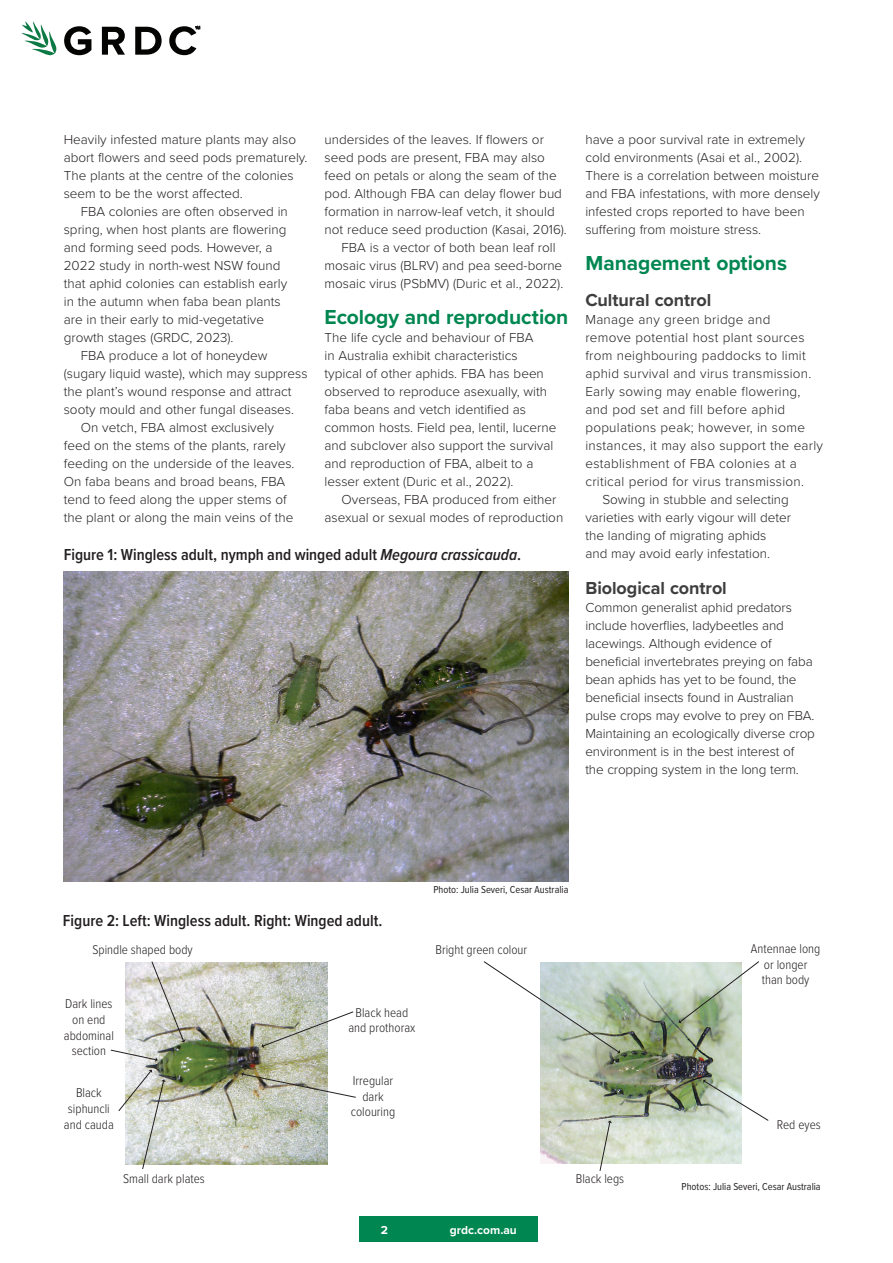
<style>
.page{position:relative;width:893px;height:1263px;background:#fff}
.page>*{position:absolute;margin:0;border:0;box-sizing:border-box;transform-origin:0 0}
._002_Precede{font:700 21px "Proxima Nova";letter-spacing:-.005em;color:#008751}
._004_Green_subhead_B{font:700 18px "Proxima Nova";letter-spacing:-.005em;color:#3e3e3f}
._11_Table_head{font:600 16.5px "Proxima Nova Cond";color:#231f20}
._003_Body{font:300 13.5px/18px "Proxima Nova";color:#231f20}
._003_Body_fullout{font:300 13.5px/18px "Proxima Nova";color:#231f20}
._003_Body_fullout-2{font:300 13.5px/18px "Proxima Nova";letter-spacing:.02em;color:#231f20}
.t1{font:300 13.2px/15.8px "Proxima Nova Cond";color:#231f20;text-align:center}
.t2{font:700 12px "Proxima Nova";color:#fff}
._009_Credit{font:10.5px "Proxima Nova Cond";color:#231f20}
.s1{font-style:italic}
</style>
<div class="page">
<div style="left:360px;top:1216px;width:178px;height:26px;background:#008751"></div>
<svg style="left:21px;top:21px;width:36px;height:34px"></svg>
<svg style="left:64px;top:26px;width:27px;height:29px"></svg>
<svg style="left:102px;top:27px;width:23px;height:28px"></svg>
<svg style="left:135px;top:27px;width:27px;height:28px"></svg>
<svg style="left:169px;top:26px;width:31px;height:29px"></svg>
<img style="left:64px;top:571px;width:504px;height:311px">
<img style="left:541px;top:962px;width:201px;height:202px">
<img style="left:126px;top:962px;width:201px;height:202px">
<svg style="left:151px;top:961px;width:34px;height:81px"></svg>
<svg style="left:261px;top:1011px;width:93px;height:37px"></svg>
<svg style="left:241px;top:1072px;width:115px;height:26px"></svg>
<svg style="left:110px;top:1050px;width:48px;height:12px"></svg>
<svg style="left:118px;top:1070px;width:48px;height:99px"></svg>
<svg style="left:679px;top:961px;width:80px;height:62px"></svg>
<svg style="left:600px;top:1120px;width:12px;height:51px"></svg>
<svg style="left:483px;top:961px;width:137px;height:93px"></svg>
<svg style="left:703px;top:1079px;width:66px;height:42px"></svg>
<p class="_003_Body" style="left:325px;top:130px;width:244px">undersides of the leaves. If flowers or seed pods are present, FBA may also feed on petals or along the seam of the pod. Although FBA can delay flower bud formation in narrow-leaf vetch, it should not reduce seed production (Kasai, 2016).</p>
<p class="_003_Body" style="left:325px;top:238px;width:240px;text-indent:17px">FBA is a vector of both bean leaf roll mosaic virus (BLRV) and pea seed-borne mosaic virus (PSbMV) (Duric et al., 2022).</p>
<p class="_002_Precede" style="left:325px;top:301px;width:245px">Ecology and reproduction</p>
<p class="_003_Body_fullout" style="left:325px;top:328px;width:233px">The life cycle and behaviour of FBA<br>in Australia exhibit characteristics typical of other aphids. FBA has been observed to reproduce asexually, with faba beans and vetch identified as common hosts. Field pea, lentil, lucerne and subclover also support the survival and reproduction of FBA, albeit to a lesser extent (Duric et al., 2022).</p>
<p class="_003_Body" style="left:325px;top:490px;width:240px;text-indent:17px">Overseas, FBA produced from either asexual or sexual modes of reproduction</p>
<p class="_003_Body_fullout" style="left:64px;top:130px;width:245px">Heavily infested mature plants may also abort flowers and seed pods prematurely.<br>The plants at the centre of the colonies seem to be the worst affected.</p>
<p class="_003_Body" style="left:64px;top:202px;width:226px;text-indent:17px">FBA colonies are often observed in spring, when host plants are flowering and forming seed pods. However, a 2022 study in north-west NSW found that aphid colonies can establish early in the autumn when faba bean plants are in their early to mid-vegetative growth stages (GRDC, 2023).</p>
<p class="_003_Body" style="left:64px;top:346px;width:245px;text-indent:17px">FBA produce a lot of honeydew (sugary liquid waste), which may suppress the plant’s wound response and attract sooty mould and other fungal diseases.</p>
<p class="_003_Body" style="left:64px;top:418px;width:232px;text-indent:17px">On vetch, FBA almost exclusively feed on the stems of the plants, rarely feeding on the underside of the leaves.<br>On faba beans and broad beans, FBA tend to feed along the upper stems of the plant or along the main veins of the</p>
<p class="_11_Table_head" style="left:64px;top:542px;width:459px">Figure 1: Wingless adult, nymph and winged adult <span class="s1">Megoura crassicauda</span>.</p>
<p class="_003_Body" style="left:585px;top:130px;width:236px">have a poor survival rate in extremely cold environments (Asai et al., 2002).<br>There is a correlation between moisture and FBA infestations, with more densely infested crops reported to have been suffering from moisture stress.</p>
<p class="_002_Precede" style="left:585px;top:247px;width:203px">Management options</p>
<p class="_004_Green_subhead_B" style="left:585px;top:287px;width:128px">Cultural control</p>
<p class="_003_Body_fullout-2" style="left:585px;top:310px;width:239px">Manage any green bridge and<br>remove potential host plant sources from neighbouring paddocks to limit aphid survival and virus transmission.<br>Early sowing may enable flowering, and pod set and fill before aphid populations peak; however, in some instances, it may also support the early establishment of FBA colonies at a critical period for virus transmission.</p>
<p class="_003_Body" style="left:585px;top:490px;width:207px;text-indent:17px">Sowing in stubble and selecting varieties with early vigour will deter the landing of migrating aphids and may avoid early infestation.</p>
<p class="_004_Green_subhead_B" style="left:585px;top:575px;width:143px">Biological control</p>
<p class="_003_Body_fullout" style="left:585px;top:598px;width:231px">Common generalist aphid predators include hoverflies, ladybeetles and lacewings. Although evidence of beneficial invertebrates preying on faba bean aphids has yet to be found, the beneficial insects found in Australian pulse crops may evolve to prey on FBA.<br>Maintaining an ecologically diverse crop environment is in the best interest of the cropping system in the long term.</p>
<p class="_11_Table_head" style="left:63px;top:908px;width:321px">Figure 2: Left: Wingless adult. Right: Winged adult.</p>
<p class="t1" style="left:92px;top:941px;width:102px">Spindle shaped body</p>
<p class="t1" style="left:64px;top:995px;width:52px">Dark lines on end abdominal section</p>
<p class="t1" style="left:64px;top:1084px;width:51px">Black siphuncli and cauda</p>
<p class="t1" style="left:348px;top:1004px;width:68px">Black head and prothorax</p>
<p class="t1" style="left:351px;top:1072px;width:46px">Irregular dark colouring</p>
<p class="_009_Credit" style="left:433px;top:882px;width:137px">Photo: Julia Severi, Cesar Australia</p>
<p class="t1" style="left:435px;top:941px;width:93px">Bright green colour</p>
<p class="t1" style="left:123px;top:1170px;width:83px">Small dark plates</p>
<p class="t2" style="left:381px;top:1221px;width:9px">2</p>
<p class="t2" style="left:450px;top:1221px;width:69px">grdc.com.au</p>
<p class="t1" style="left:576px;top:1170px;width:50px">Black legs</p>
<p class="t1" style="left:751px;top:940px;width:71px">Antennae long or longer<br>than body</p>
<p class="t1" style="left:777px;top:1115px;width:46px">Red eyes</p>
<p class="_009_Credit" style="left:682px;top:1179px;width:141px">Photos: Julia Severi, Cesar Australia</p>
</div>
